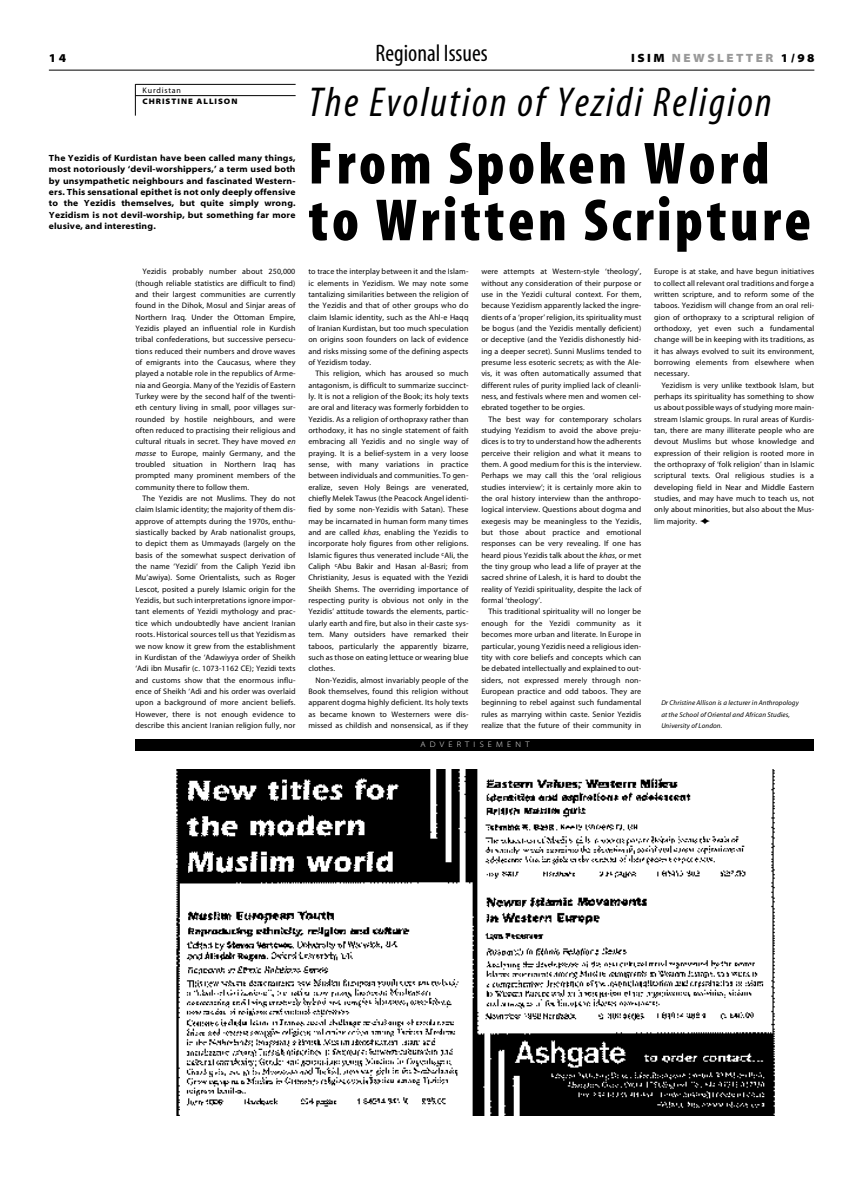
<style>
.page{position:relative;width:850px;height:1191px;background:#fff}
.page>*{position:absolute;margin:0;border:0;box-sizing:border-box;transform-origin:0 0}
.t1{font:60px/56.8px "Myriad MM83";letter-spacing:.055em;color:#000}
.t2{font:42px "Myriad MM It 4 43";letter-spacing:.06em;color:#000}
.t3{font:24px "Myriad MM43";color:#000}
.t4{font:12px "Myriad MM87";letter-spacing:.205em;color:#999}
.t5{font:12px "Myriad MM87";color:#000}
.t6{font:9px/11.3px "Myriad MM77";letter-spacing:.02em;color:#000;text-align:justify}
.t7{font:8px/11.3px "Myriad MM46";letter-spacing:.015em;color:#000;text-align:justify}
.t8{font:8px "Myriad MM87";letter-spacing:.12em;color:#000}
.t9{font:8px "Myriad MM27";color:#fff}
.t10{font:7px/11.4px "Myriad MM It 5 46";letter-spacing:.015em;color:#000}
.s1{color:#000}
.s2{font-family:"Myriad MM It 5 46"}
</style>
<div class="page">
<img style="left:176px;top:770px;width:599px;height:346px">
<hr style="left:135px;top:84px;width:1px;height:32px;background:#000">
<hr style="left:49px;top:70px;width:765px;height:1px;background:#000">
<hr style="left:135px;top:84px;width:161px;height:1px;background:#000">
<hr style="left:135px;top:95px;width:161px;height:1px;background:#000">
<div style="left:135px;top:739px;width:679px;height:11px;background:#000"></div>
<h3 class="t5" style="left:49px;top:52px;width:19px">1 4</h3>
<h3 class="t3" style="left:376px;top:43px;width:114px">Regional Issues</h3>
<h3 class="t4" style="left:631px;top:52px;width:185px"><span class="s1">ISIM</span> NEWSLETTER <span class="s1">1 / 9 8</span></h3>
<p class="t7" style="left:143px;top:85px;width:40px">K u r d i s t a n</p>
<p class="t8" style="left:143px;top:98px;width:96px">CHRISTINE ALLISON</p>
<h2 class="t2" style="left:308px;top:84px;width:465px">The Evolution of Yezidi Religion</h2>
<h1 class="t1" style="left:308px;top:140px;width:504px">From Spoken Word to Written Scripture</h1>
<p class="t6" style="left:49px;top:153px;width:248px">The Yezidis of Kurdistan have been called many things, most notoriously ‘devil-worshippers,’ a term used both by unsympathetic neighbours and fascinated Western&shy;ers. This sensational epithet is not only deeply offensive to the Yezidis themselves, but quite simply wrong.<br>Yezidism is not devil-worship, but something far more elusive, and interesting.</p>
<p class="t7" style="left:135px;top:267px;width:162px;text-indent:7px">Yezidis probably number about 250,000 (though reliable statistics are difficult to find) and their largest communities are currently found in the Dihok, Mosul and Sinjar areas of Northern Iraq. Under the Ottoman Empire, Yezidis played an influential role in Kurdish tribal confederations, but successive persecu&shy;tions reduced their numbers and drove waves of emigrants into the Caucasus, where they played a notable role in the republics of Arme&shy;nia and Georgia. Many of the Yezidis of Eastern Turkey were by the second half of the twenti&shy;eth century living in small, poor villages sur&shy;rounded by hostile neighbours, and were often reduced to practising their religious and cultural rituals in secret. They have moved <span class="s2">e n m a s s e</span> to Europe, mainly Germany, and the troubled situation in Northern Iraq has prompted many prominent members of the community there to follow them.</p>
<p class="t7" style="left:135px;top:493px;width:162px;text-indent:7px">The Yezidis are not Muslims. They do not claim Islamic identity; the majority of them dis&shy;approve of attempts during the 1970s, enthu&shy;siastically backed by Arab nationalist groups, to depict them as Ummayads (largely on the basis of the somewhat suspect derivation of the name ‘Yezidi’ from the Caliph Yezid ibn Mu’awiya). Some Orientalists, such as Roger Lescot, posited a purely Islamic origin for the Yezidis, but such interpretations ignore impor&shy;tant elements of Yezidi mythology and prac&shy;tice which undoubtedly have ancient Iranian roots. Historical sources tell us that Yezidism as we now know it grew from the establishment in Kurdistan of the ‘Adawiyya order of Sheikh ‘Adi ibn Musafir (c. 1073-1162 CE); Yezidi texts and customs show that the enormous influ&shy;ence of Sheikh ‘Adi and his order was overlaid upon a background of more ancient beliefs.<br>However, there is not enough evidence to describe this ancient Iranian religion fully, nor</p>
<p class="t7" style="left:308px;top:267px;width:162px">to trace the interplay between it and the Islam&shy;ic elements in Yezidism. We may note some tantalizing similarities between the religion of the Yezidis and that of other groups who do claim Islamic identity, such as the Ahl-e Haqq of Iranian Kurdistan, but too much speculation on origins soon founders on lack of evidence and risks missing some of the defining aspects of Yezidism today.</p>
<p class="t7" style="left:308px;top:369px;width:162px;text-indent:7px">This religion, which has aroused so much antagonism, is difficult to summarize succinct&shy;ly. It is not a religion of the Book; its holy texts are oral and literacy was formerly forbidden to Yezidis. As a religion of orthopraxy rather than orthodoxy, it has no single statement of faith embracing all Yezidis and no single way of praying. It is a belief-system in a very loose sense, with many variations in practice between individuals and communities. To gen&shy;eralize, seven Holy Beings are venerated, chiefly Melek Tawus (the Peacock Angel identi&shy;fied by some non-Yezidis with Satan). These may be incarnated in human form many times and are called <span class="s2">k h a s</span>, enabling the Yezidis to incorporate holy figures from other religions.<br>Islamic figures thus venerated include <sup>c</sup>Ali, the Caliph <sup>c</sup>Abu Bakir and Hasan al-Basri; from Christianity, Jesus is equated with the Yezidi Sheikh Shems. The overriding importance of respecting purity is obvious not only in the Yezidis’ attitude towards the elements, partic&shy;ularly earth and fire, but also in their caste sys&shy;tem. Many outsiders have remarked their taboos, particularly the apparently bizarre, such as those on eating lettuce or wearing blue c l o t h e s .</p>
<p class="t7" style="left:308px;top:675px;width:162px;text-indent:7px">Non-Yezidis, almost invariably people of the Book themselves, found this religion without apparent dogma highly deficient. Its holy texts as became known to Westerners were dis&shy;missed as childish and nonsensical, as if they</p>
<p class="t7" style="left:481px;top:267px;width:162px">were attempts at Western-style ‘theology’, without any consideration of their purpose or use in the Yezidi cultural context. For them, because Yezidism apparently lacked the ingre&shy;dients of a ‘proper’ religion, its spirituality must be bogus (and the Yezidis mentally deficient) or deceptive (and the Yezidis dishonestly hid&shy;ing a deeper secret). Sunni Muslims tended to presume less esoteric secrets; as with the Ale&shy;vis, it was often automatically assumed that different rules of purity implied lack of cleanli&shy;ness, and festivals where men and women cel&shy;ebrated together to be orgies.</p>
<p class="t7" style="left:481px;top:414px;width:162px;text-indent:7px">The best way for contemporary scholars studying Yezidism to avoid the above preju&shy;dices is to try to understand how the adherents perceive their religion and what it means to them. A good medium for this is the interview.<br>Perhaps we may call this the ‘oral religious studies interview’; it is certainly more akin to the oral history interview than the anthropo&shy;logical interview. Questions about dogma and exegesis may be meaningless to the Yezidis, but those about practice and emotional responses can be very revealing. If one has heard pious Yezidis talk about the <span class="s2">k h a s</span>, or met the tiny group who lead a life of prayer at the sacred shrine of Lalesh, it is hard to doubt the reality of Yezidi spirituality, despite the lack of formal ‘theology’.</p>
<p class="t7" style="left:481px;top:607px;width:162px;text-indent:7px">This traditional spirituality will no longer be enough for the Yezidi community as it becomes more urban and literate. In Europe in particular, young Yezidis need a religious iden&shy;tity with core beliefs and concepts which can be debated intellectually and explained to out&shy;siders, not expressed merely through non-European practice and odd taboos. They are beginning to rebel against such fundamental rules as marrying within caste. Senior Yezidis realize that the future of their community in</p>
<p class="t9" style="left:420px;top:741px;width:111px">A D V E R T I S E M E N T</p>
<p class="t7" style="left:654px;top:267px;width:162px">Europe is at stake, and have begun initiatives to collect all relevant oral traditions and forge a written scripture, and to reform some of the taboos. Yezidism will change from an oral reli&shy;gion of orthopraxy to a scriptural religion of orthodoxy, yet even such a fundamental change will be in keeping with its traditions, as it has always evolved to suit its environment, borrowing elements from elsewhere when n e c e s s a r y .</p>
<p class="t7" style="left:654px;top:380px;width:162px;text-indent:7px">Yezidism is very unlike textbook Islam, but perhaps its spirituality has something to show us about possible ways of studying more main&shy;stream Islamic groups. In rural areas of Kurdis&shy;tan, there are many illiterate people who are devout Muslims but whose knowledge and expression of their religion is rooted more in the orthopraxy of ‘folk religion’ than in Islamic scriptural texts. Oral religious studies is a developing field in Near and Middle Eastern studies, and may have much to teach us, not only about minorities, but also about the Mus&shy;lim majority. ♦</p>
<p class="t10" style="left:661px;top:698px;width:139px">Dr Christine Allison is a lecturer in Anthropology a t the School of Oriental and African Studies,<br>University of London.</p>
</div>
